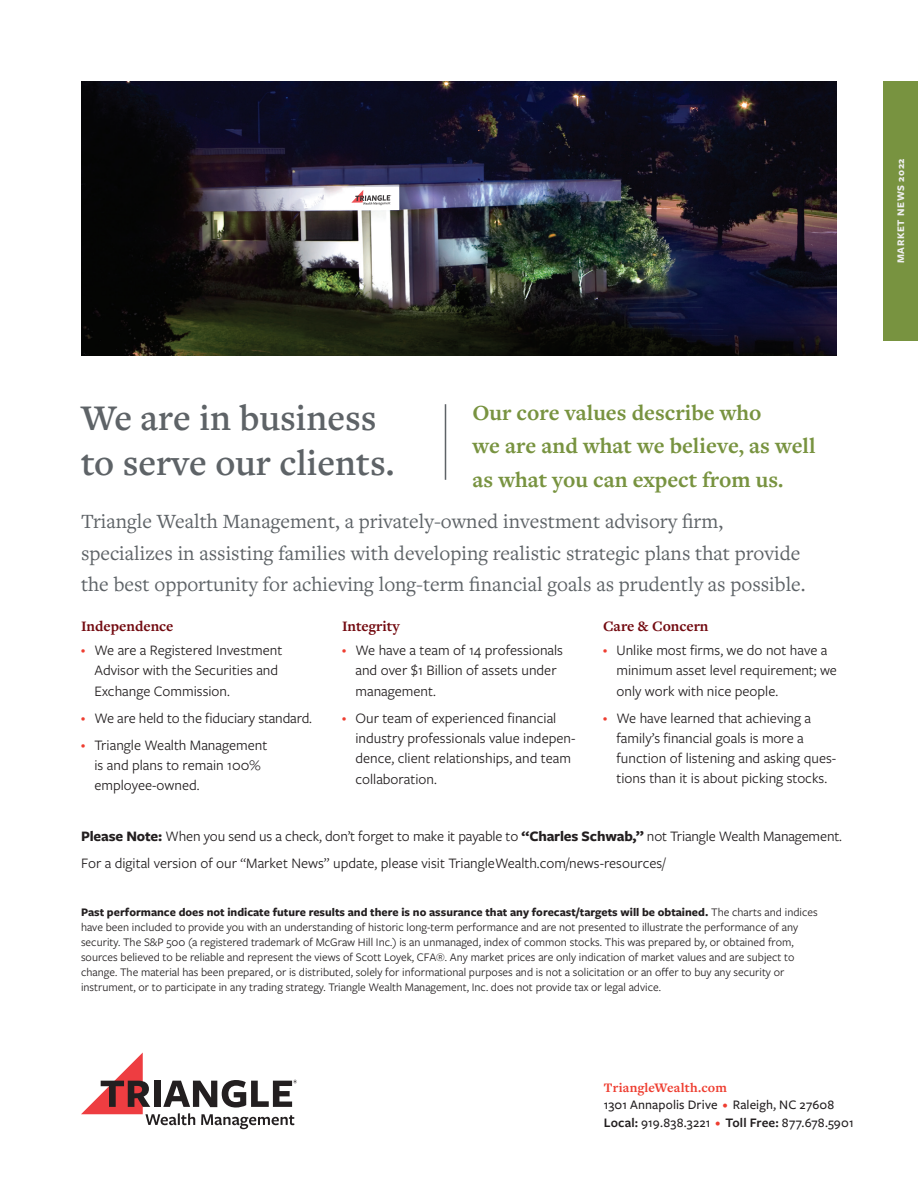
<style>
.page{position:relative;width:918px;height:1188px;background:#fff}
.page>*{position:absolute;margin:0;border:0;box-sizing:border-box;transform-origin:0 0}
.Subhead{font:600 37.5px/45px "Freight Text Pro";color:#5e6367}
.Subhead-2{font:700 22.5px "Freight Text Pro";color:#789340}
.intro{font:21px/31.5px "Freight Text Pro";color:#5e6367}
.Body{font:15px/20.2px "Freight Sans Pro";color:#231f20}
.Subhead_Small{font:700 15px "Freight Text Pro";color:#730a10}
.t1{font:500 13.5px "Freight Sans Pro";letter-spacing:.015em;color:#231f20}
.t2{font:700 13.5px "Freight Text Pro";letter-spacing:.01em;color:#ee3e31}
.Disclosure{font:12px/15px "Freight Sans Pro";color:#231f20}
.t3{font:700 10.5px "Freight Sans Pro";letter-spacing:.05em;color:#eeeeef}
.s1{font-family:"Freight Text Pro";font-size:9px;color:#ee3e31}
.s2{font-weight:700}
.s3{font-size:10.5px;color:#ee3e31}
.s4{font-weight:600}
</style>
<div class="page">
<svg style="left:81px;top:1053px;width:216px;height:76px"></svg>
<hr style="left:445px;top:404px;width:1px;height:76px;background:#5e6367">
<div style="left:883px;top:81px;width:35px;height:259px;background:#789340"></div>
<img style="left:81px;top:81px;width:756px;height:275px">
<div style="left:356px;top:187px;width:43px;height:22px;background:#fff"></div>
<svg style="left:351px;top:190px;width:41px;height:15px"></svg>
<p class="t3" style="left:894px;top:263px;width:106px;rotate:-90deg">MARKET NEWS 2022</p>
<p class="Subhead" style="left:81px;top:395px;width:315px">We are in business to serve our clients.</p>
<p class="Subhead-2" style="left:472px;top:398px;width:290px">Our core values describe who</p>
<p class="Subhead-2" style="left:472px;top:431px;width:345px">we are and what we believe, as well</p>
<p class="Subhead-2" style="left:472px;top:464px;width:312px">as what you can expect from us.</p>
<p class="intro" style="left:81px;top:505px;width:726px">Triangle Wealth Management, a privately-owned investment advisory firm, specializes in assisting families with developing realistic strategic plans that provide the best opportunity for achieving long-term financial goals as prudently as possible.</p>
<p class="Subhead_Small" style="left:81px;top:617px;width:94px">Independence</p>
<p class="Body" style="left:94px;top:639px;width:189px;text-indent:-14px"><span class="s1">•</span> We are a Registered Investment<br>Advisor with the Securities and<br>Exchange Commission.</p>
<p class="Body" style="left:81px;top:707px;width:233px"><span class="s1">•</span> We are held to the fiduciary standard.</p>
<p class="Body" style="left:94px;top:734px;width:174px;text-indent:-14px"><span class="s1">•</span> Triangle Wealth Management is and plans to remain 100% employee-owned.</p>
<p class="Subhead_Small" style="left:342px;top:617px;width:59px">Integrity</p>
<p class="Body" style="left:356px;top:639px;width:209px;text-indent:-14px"><span class="s1">•</span> We have a team of 14 professionals and over $1 Billion of assets under management.</p>
<p class="Body" style="left:356px;top:707px;width:221px;text-indent:-14px"><span class="s1">•</span> Our team of experienced financial industry professionals value indepen&shy;dence, client relationships, and team collaboration.</p>
<p class="Subhead_Small" style="left:603px;top:617px;width:107px">Care &amp; Concern</p>
<p class="Body" style="left:616px;top:639px;width:222px;text-indent:-14px"><span class="s1">•</span> Unlike most firms, we do not have a minimum asset level requirement; we only work with nice people.</p>
<p class="Body" style="left:616px;top:707px;width:221px;text-indent:-14px"><span class="s1">•</span> We have learned that achieving a family’s financial goals is more a function of listening and asking ques&shy;tions than it is about picking stocks.</p>
<p class="Body" style="left:81px;top:825px;width:763px"><span class="s2">Please Note:</span> When you send us a check, don’t forget to make it payable to <span class="s2">“Charles Schwab,”</span> not Triangle Wealth Management.</p>
<p class="Body" style="left:81px;top:852px;width:586px">For a digital version of our “Market News” update, please visit TriangleWealth.com/news-resources/</p>
<p class="Disclosure" style="left:81px;top:904px;width:738px"><span class="s2">Past performance does not indicate future results and there is no assurance that any forecast/targets will be obtained.</span> The charts and indices have been included to provide you with an understanding of historic long-term performance and are not presented to illustrate the performance of any security. The S&amp;P 500 (a registered trademark of McGraw Hill Inc.) is an unmanaged, index of common stocks. This was prepared by, or obtained from, sources believed to be reliable and represent the views of Scott Loyek, CFA®. Any market prices are only indication of market values and are subject to change. The material has been prepared, or is distributed, solely for informational purposes and is not a solicitation or an offer to buy any security or instrument, or to participate in any trading strategy. Triangle Wealth Management, Inc. does not provide tax or legal advice.</p>
<p class="t2" style="left:604px;top:1078px;width:125px">TriangleWealth.com</p>
<p class="t1" style="left:604px;top:1096px;width:232px">1301 Annapolis Drive <span class="s3">•</span> Raleigh, NC 27608</p>
<p class="t1" style="left:604px;top:1114px;width:251px"><span class="s4">Local:</span> 919.838.3221 <span class="s3">•</span> <span class="s4">Toll Free:</span> 877.678.5901</p>
</div>
